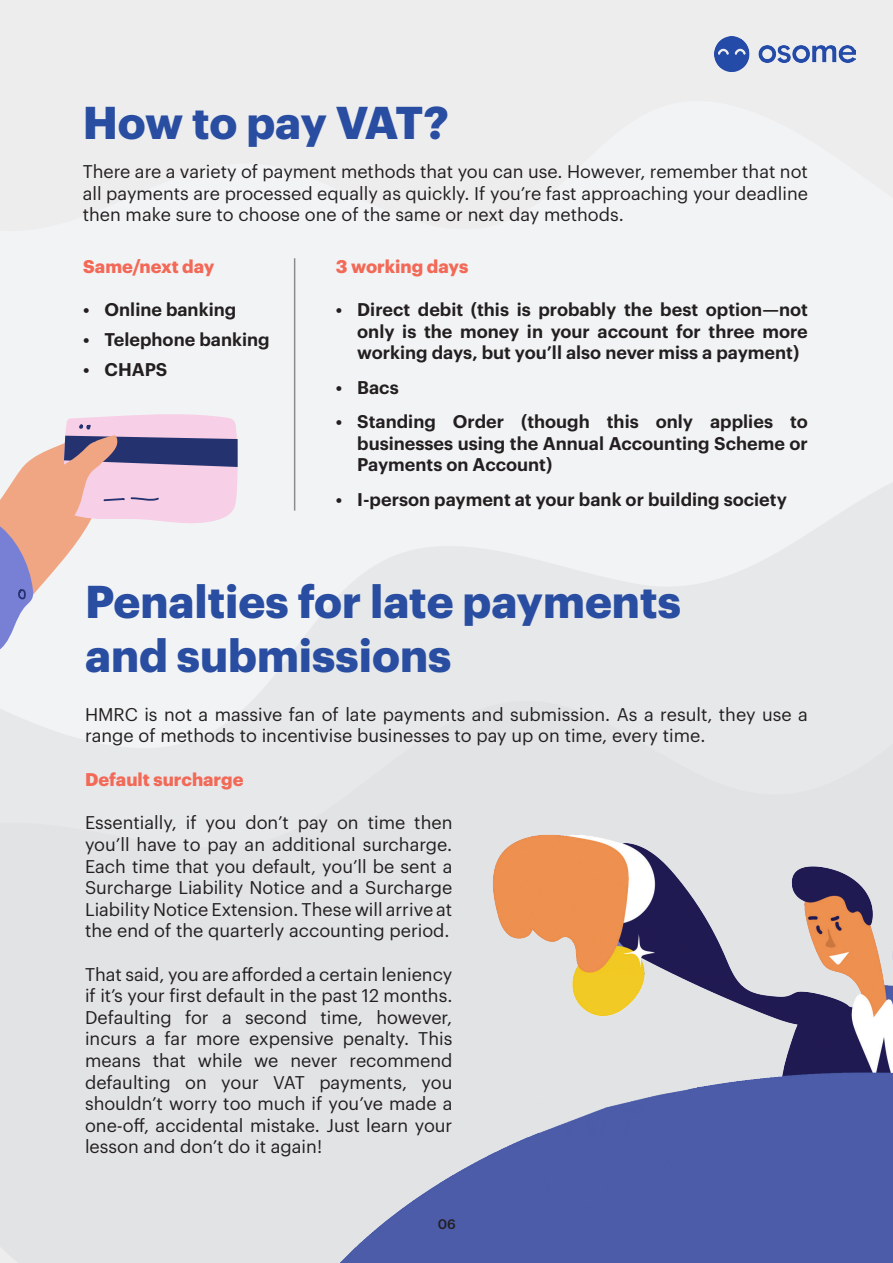
<style>
.page{position:relative;width:893px;height:1263px;background:#fff}
.page>*{position:absolute;margin:0;border:0;box-sizing:border-box;transform-origin:0 0}
.t1{font:700 45px/54px "Graphik LC";color:#294da1}
.t2{font:18px/21.6px "Graphik LC";color:#231f20;text-align:justify}
.t3{font:600 18px/21.6px "Graphik LC";color:#231f20;text-align:justify}
.t4{font:700 18px "Graphik LC";color:#f26957}
.t5{font:500 13.5px "Graphik LC";color:#231f20}
</style>
<div class="page">
<img style="left:1px;top:0;width:892px;height:1263px">
<img style="left:290px;top:637px;width:603px;height:626px">
<hr style="left:294px;top:258px;width:1px;height:253px;background:#8a8c8f">
<svg style="left:0;top:412px;width:238px;height:245px"></svg>
<img style="left:715px;top:37px;width:140px;height:35px">
<p class="t1" style="left:83px;top:91px;width:367px">How to pay VAT?</p>
<p class="t2" style="left:83px;top:159px;width:727px">There are a variety of payment methods that you can use. However, remember that not all payments are processed equally as quickly. If you’re fast approaching your deadline then make sure to choose one of the same or next day methods.</p>
<p class="t4" style="left:83px;top:253px;width:133px">Same/next day</p>
<p class="t3" style="left:83px;top:297px;width:155px">• Online banking</p>
<p class="t3" style="left:83px;top:327px;width:188px">• Telephone banking</p>
<p class="t3" style="left:83px;top:357px;width:86px">• CHAPS</p>
<p class="t4" style="left:336px;top:253px;width:134px">3 working days</p>
<p class="t3" style="left:357px;top:297px;width:452px;text-indent:-21px">• Direct debit (this is probably the best option—not only is the money in your account for three more working days, but you’ll also never miss a payment)</p>
<p class="t3" style="left:336px;top:375px;width:64px">• Bacs</p>
<p class="t3" style="left:357px;top:409px;width:452px;text-indent:-21px">• Standing Order (though this only applies to businesses using the Annual Accounting Scheme or Payments on Account)</p>
<p class="t3" style="left:336px;top:487px;width:452px">• I-person payment at your bank or building society</p>
<p class="t1" style="left:85px;top:570px;width:597px">Penalties for late payments and submissions</p>
<p class="t2" style="left:85px;top:702px;width:724px">HMRC is not a massive fan of late payments and submission. As a result, they use a range of methods to incentivise businesses to pay up on time, every time.</p>
<p class="t4" style="left:85px;top:766px;width:160px">Default surcharge</p>
<p class="t2" style="left:85px;top:810px;width:369px">Essentially, if you don’t pay on time then you’ll have to pay an additional surcharge.<br>Each time that you default, you’ll be sent a Surcharge Liability Notice and a Surcharge Liability Notice Extension. These will arrive at the end of the quarterly accounting period.</p>
<p class="t2" style="left:85px;top:962px;width:369px">That said, you are afforded a certain leniency if it’s your first default in the past 12 months.<br>Defaulting for a second time, however, incurs a far more expensive penalty. This means that while we never recommend defaulting on your VAT payments, you shouldn’t worry too much if you’ve made a one-off, accidental mistake. Just learn your lesson and don’t do it again!</p>
<p class="t5" style="left:438px;top:1214px;width:20px">06</p>
</div>
